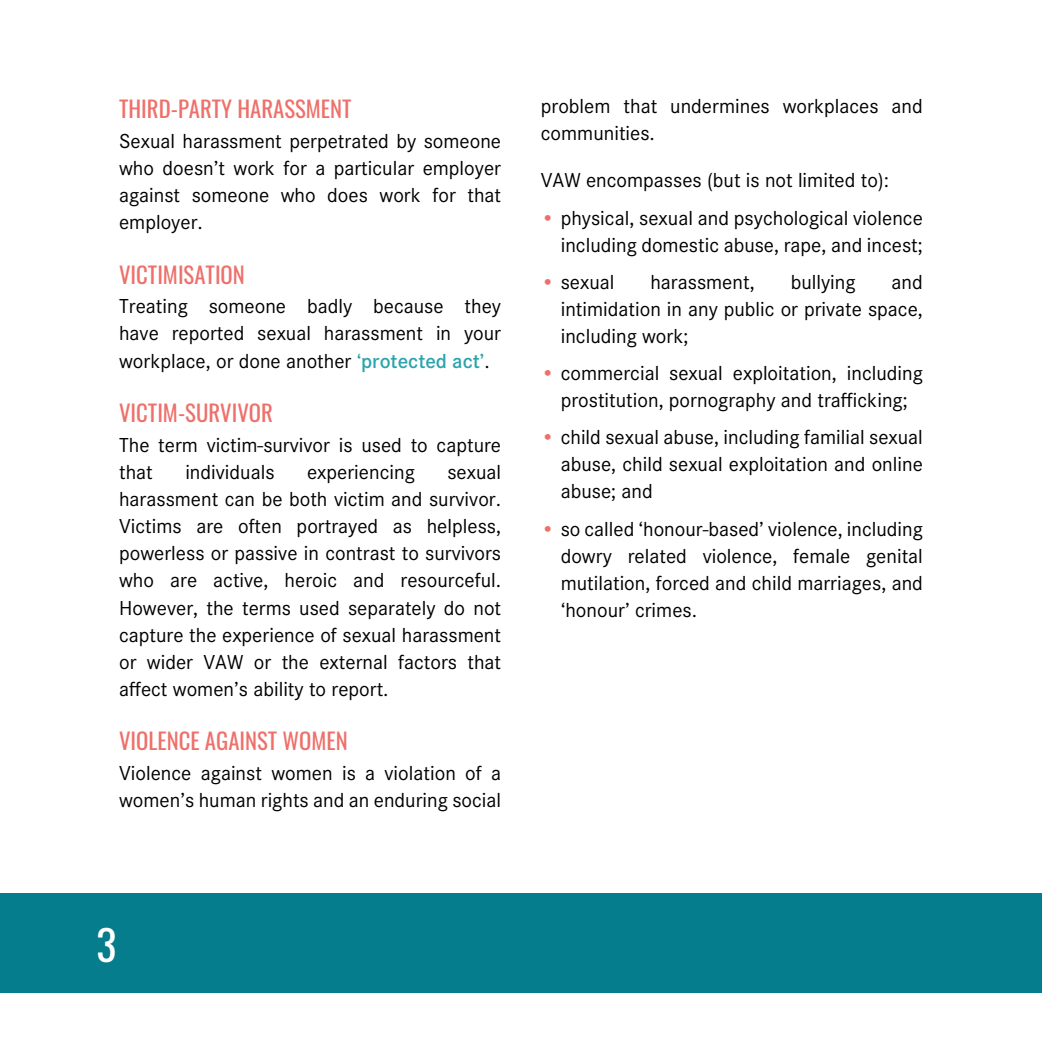
<style>
.page{position:relative;width:1042px;height:1042px;background:#fff}
.page>*{position:absolute;margin:0;border:0;box-sizing:border-box;transform-origin:0 0}
.t1{font:42px "Oswald";color:#fff}
.t2{font:22.75px "Oswald";color:#ee706a}
.t3{font:21px/27.1px "Corporate S";color:#000;text-align:justify}
.s1{font-weight:600;color:#2ca4ae}
.s2{color:#ee706a}
</style>
<div class="page">
<div style="left:0;top:893px;width:1042px;height:99px;background:#057d8d"></div>
<p class="t2" style="left:119px;top:89px;width:234px">THIRD-PARTY HARASSMENT</p>
<p class="t3" style="left:119px;top:127px;width:384px">Sexual harassment perpetrated by someone who doesn’t work for a particular employer against someone who does work for that employer.</p>
<p class="t2" style="left:119px;top:254px;width:127px">VICTIMISATION</p>
<p class="t3" style="left:119px;top:292px;width:384px">Treating someone badly because they have reported sexual harassment in your workplace, or done another <span class="s1">‘protected act’</span>.</p>
<p class="t2" style="left:119px;top:392px;width:155px">VICTIM-SURVIVOR</p>
<p class="t3" style="left:119px;top:430px;width:384px">The term victim-survivor is used to capture that</p>
<p class="t3" style="left:185px;top:457px;width:91px">individuals</p>
<p class="t3" style="left:307px;top:457px;width:109px">experiencing</p>
<p class="t3" style="left:119px;top:457px;width:384px;text-indent:328px">sexual harassment can be both victim and survivor.<br>Victims are often portrayed as helpless, powerless or passive in contrast to survivors who are active, heroic and resourceful.<br>However, the terms used separately do not capture the experience of sexual harassment or wider VAW or the external factors that affect women’s ability to report.</p>
<p class="t2" style="left:119px;top:721px;width:230px">VIOLENCE AGAINST WOMEN</p>
<p class="t3" style="left:119px;top:758px;width:384px">Violence against women is a violation of a women’s human rights and an enduring social</p>
<p class="t3" style="left:541px;top:92px;width:383px">problem that undermines workplaces and communities.</p>
<p class="t3" style="left:541px;top:166px;width:350px">VAW encompasses (but is not limited to):</p>
<p class="t3" style="left:541px;top:203px;width:383px;text-align:right"><span class="s2">•</span> physical, sexual and psychological violence including domestic abuse, rape, and incest;</p>
<p class="t3" style="left:541px;top:267px;width:75px"><span class="s2">•</span> sexual</p>
<p class="t3" style="left:650px;top:267px;width:106px">harassment,</p>
<p class="t3" style="left:791px;top:267px;width:66px">bullying</p>
<p class="t3" style="left:561px;top:267px;width:364px;text-indent:331px">and intimidation in any public or private space, including work;</p>
<p class="t3" style="left:541px;top:359px;width:383px;text-align:center"><span class="s2">•</span> commercial sexual exploitation, including prostitution, pornography and trafficking;</p>
<p class="t3" style="left:561px;top:423px;width:364px;text-indent:-20px"><span class="s2">•</span> child sexual abuse, including familial sexual abuse, child sexual exploitation and online abuse; and</p>
<p class="t3" style="left:561px;top:514px;width:364px;text-indent:-20px"><span class="s2">•</span> so called ‘honour-based’ violence, including dowry related violence, female genital mutilation, forced and child marriages, and ‘honour’ crimes.</p>
<h1 class="t1" style="left:97px;top:907px;width:22px">3</h1>
</div>
